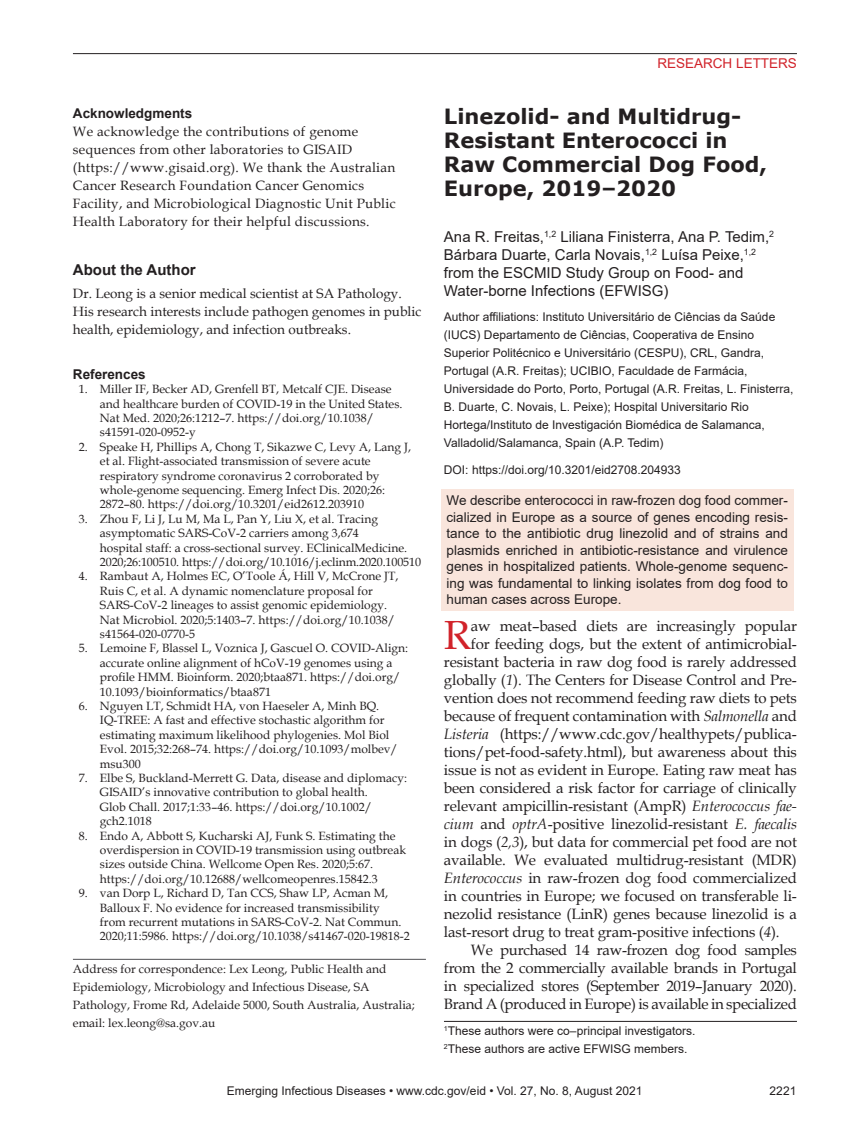
<style>
.page{position:relative;width:851px;height:1134px;background:#fff}
.page>*{position:absolute;margin:0;border:0;box-sizing:border-box;transform-origin:0 0}
.t1{font:40.8px "Book Antiqua";color:#d1232a}
.t2{font:700 21px/24px "Verdana";color:#231f20}
.t3{font:15px "Book Antiqua";letter-spacing:-.01em;color:#231f20}
.t4{font:15px/18px "Arial";color:#231f20}
.t5{font:700 15px "Arial";color:#231f20}
.t6{font:13.5px/16.5px "Arial";color:#231f20;text-align:justify}
.t7{font:13.5px/18px "Book Antiqua";letter-spacing:.02em;color:#231f20}
.t8{font:13.5px/18px "Book Antiqua";color:#231f20}
.t9{font:700 13.5px "Arial";color:#231f20}
.t10{font:13.5px "Arial";color:#d1232a}
.t11{font:12px/14.4px "Book Antiqua";color:#231f20}
.t12{font:12px/18px "Arial";color:#231f20}
.s1{font-style:italic}
</style>
<div class="page">
<hr style="left:73px;top:53px;width:723px;height:1px;background:#231f20">
<hr style="left:73px;top:959px;width:353px;height:1px;background:#636366">
<div style="left:441px;top:489px;width:353px;height:122px;background:#f9e5dc"></div>
<hr style="left:444px;top:1021px;width:353px;height:1px;background:#231f20">
<p class="t9" style="left:73px;top:104px;width:121px">Acknowledgments</p>
<p class="t7" style="left:73px;top:122px;width:324px">We acknowledge the contributions of genome sequences from other laboratories to GISAID (https://www.gisaid.org). We thank the Australian Cancer Research Foundation Cancer Genomics Facility, and Microbiological Diagnostic Unit Public Health Laboratory for their helpful discussions.</p>
<p class="t5" style="left:73px;top:259px;width:124px">About the Author</p>
<p class="t8" style="left:73px;top:284px;width:350px">Dr. Leong is a senior medical scientist at SA Pathology.<br>His research interests include pathogen genomes in public health, epidemiology, and infection outbreaks.</p>
<p class="t9" style="left:73px;top:365px;width:74px">References</p>
<p class="t11" style="left:100px;top:382px;width:304px;text-indent:-21px">1. Miller IF, Becker AD, Grenfell BT, Metcalf CJE. Disease and healthcare burden of COVID-19 in the United States.<br>Nat Med. 2020;26:1212–7. https://doi.org/10.1038/ s41591-020-0952-y</p>
<p class="t11" style="left:100px;top:439px;width:313px;text-indent:-21px">2. Speake H, Phillips A, Chong T, Sikazwe C, Levy A, Lang J, et al. Flight-associated transmission of severe acute respiratory syndrome coronavirus 2 corroborated by whole-genome sequencing. Emerg Infect Dis. 2020;26:<br>2872–80. https://doi.org/10.3201/eid2612.203910</p>
<p class="t11" style="left:100px;top:511px;width:322px;text-indent:-21px">3. Zhou F, Li J, Lu M, Ma L, Pan Y, Liu X, et al. Tracing asymptomatic SARS-CoV-2 carriers among 3,674<br>hospital staff: a cross-sectional survey. EClinicalMedicine.<br>2020;26:100510. https://doi.org/10.1016/j.eclinm.2020.100510</p>
<p class="t11" style="left:100px;top:569px;width:300px;text-indent:-21px">4. Rambaut A, Holmes EC, O’Toole Á, Hill V, McCrone JT, Ruis C, et al. A dynamic nomenclature proposal for SARS-CoV-2 lineages to assist genomic epidemiology.<br>Nat Microbiol. 2020;5:1403–7. https://doi.org/10.1038/ s41564-020-0770-5</p>
<p class="t11" style="left:100px;top:641px;width:310px;text-indent:-21px">5. Lemoine F, Blassel L, Voznica J, Gascuel O. COVID-Align: accurate online alignment of hCoV-19 genomes using a profile HMM. Bioinform. 2020;btaa871. https://doi.org/ 10.1093/bioinformatics/btaa871</p>
<p class="t11" style="left:100px;top:698px;width:299px;text-indent:-21px">6. Nguyen LT, Schmidt HA, von Haeseler A, Minh BQ.<br>IQ-TREE: A fast and effective stochastic algorithm for estimating maximum likelihood phylogenies. Mol Biol Evol. 2015;32:268–74. https://doi.org/10.1093/molbev/ msu300</p>
<p class="t11" style="left:100px;top:770px;width:308px;text-indent:-21px">7. Elbe S, Buckland-Merrett G. Data, disease and diplomacy:<br>GISAID’s innovative contribution to global health.<br>Glob Chall. 2017;1:33–46. https://doi.org/10.1002/ gch2.1018</p>
<p class="t11" style="left:100px;top:828px;width:307px;text-indent:-21px">8. Endo A, Abbott S, Kucharski AJ, Funk S. Estimating the overdispersion in COVID-19 transmission using outbreak sizes outside China. Wellcome Open Res. 2020;5:67. https://doi.org/10.12688/wellcomeopenres.15842.3</p>
<p class="t11" style="left:100px;top:886px;width:311px;text-indent:-21px">9. van Dorp L, Richard D, Tan CCS, Shaw LP, Acman M, Balloux F. No evidence for increased transmissibility<br>from recurrent mutations in SARS-CoV-2. Nat Commun.<br>2020;11:5986. https://doi.org/10.1038/s41467-020-19818-2</p>
<p class="t11" style="left:73px;top:960px;width:343px;line-height:18px">Address for correspondence: Lex Leong, Public Health and Epidemiology, Microbiology and Infectious Disease, SA Pathology, Frome Rd, Adelaide 5000, South Australia, Australia; email: lex.leong@sa.gov.au</p>
<p class="t10" style="left:657px;top:54px;width:141px">RESEARCH LETTERS</p>
<h2 class="t2" style="left:444px;top:104px;width:325px">Linezolid- and Multidrug-<br>Resistant Enterococci in<br>Raw Commercial Dog Food,<br>Europe, 2019–2020</h2>
<p class="t4" style="left:444px;top:228px;width:331px">Ana R. Freitas,<sup>1,2</sup> Liliana Finisterra, Ana P. Tedim,<sup>2<br></sup>Bárbara Duarte, Carla Novais,<sup>1,2</sup> Luísa Peixe,<sup>1,2 </sup>from the ESCMID Study Group on Food- and Water-borne Infections (EFWISG)</p>
<p class="t12" style="left:444px;top:308px;width:351px">Author affiliations: Instituto Universitário de Ciências da Saúde (IUCS) Departamento de Ciências, Cooperativa de Ensino Superior Politécnico e Universitário (CESPU), CRL, Gandra, Portugal (A.R. Freitas); UCIBIO, Faculdade de Farmácia, Universidade do Porto, Porto, Portugal (A.R. Freitas, L. Finisterra, B. Duarte, C. Novais, L. Peixe); Hospital Universitario Rio Hortega/Instituto de Investigación Biomédica de Salamanca, Valladolid/Salamanca, Spain (A.P. Tedim)</p>
<p class="t12" style="left:444px;top:461px;width:238px">DOI: https://doi.org/10.3201/eid2708.204933</p>
<p class="t6" style="left:446px;top:492px;width:343px">We describe enterococci in raw-frozen dog food commer&shy;cialized in Europe as a source of genes encoding resis&shy;tance to the antibiotic drug linezolid and of strains and plasmids enriched in antibiotic-resistance and virulence genes in hospitalized patients. Whole-genome sequenc&shy;ing was fundamental to linking isolates from dog food to human cases across Europe.</p>
<h1 class="t1" style="left:444px;top:606px;width:29px">R</h1>
<p class="t3" style="left:471px;top:615px;width:327px">aw meat–based diets are increasingly popular</p>
<p class="t3" style="left:471px;top:633px;width:327px">for feeding dogs, but the extent of antimicrobial-</p>
<p class="t3" style="left:444px;top:651px;width:354px">resistant bacteria in raw dog food is rarely addressed</p>
<p class="t3" style="left:444px;top:669px;width:354px">globally (<span class="s1">1</span>). The Centers for Disease Control and Pre-</p>
<p class="t3" style="left:444px;top:687px;width:354px">vention does not recommend feeding raw diets to pets</p>
<p class="t3" style="left:444px;top:705px;width:354px">because of frequent contamination with <span class="s1">Salmonella</span> and</p>
<p class="t3" style="left:444px;top:723px;width:354px"><span class="s1">Listeria</span> (https://www.cdc.gov/healthypets/publica-</p>
<p class="t3" style="left:444px;top:741px;width:354px">tions/pet-food-safety.html), but awareness about this</p>
<p class="t3" style="left:444px;top:759px;width:354px">issue is not as evident in Europe. Eating raw meat has</p>
<p class="t3" style="left:444px;top:777px;width:354px">been considered a risk factor for carriage of clinically</p>
<p class="t3" style="left:444px;top:795px;width:354px">relevant ampicillin-resistant (AmpR) <span class="s1">Enterococcus fae-</span></p>
<p class="t3" style="left:444px;top:813px;width:354px"><span class="s1">cium</span> and <span class="s1">optrA</span>-positive linezolid-resistant <span class="s1">E. faecalis</span></p>
<p class="t3" style="left:444px;top:831px;width:354px">in dogs (<span class="s1">2,3</span>), but data for commercial pet food are not</p>
<p class="t3" style="left:444px;top:849px;width:354px">available. We evaluated multidrug-resistant (MDR)</p>
<p class="t3" style="left:444px;top:867px;width:354px"><span class="s1">Enterococcus</span> in raw-frozen dog food commercialized</p>
<p class="t3" style="left:444px;top:885px;width:354px">in countries in Europe; we focused on transferable li-</p>
<p class="t3" style="left:444px;top:903px;width:354px">nezolid resistance (LinR) genes because linezolid is a</p>
<p class="t3" style="left:444px;top:921px;width:337px">last-resort drug to treat gram-positive infections (<span class="s1">4</span>).</p>
<p class="t3" style="left:471px;top:939px;width:327px">We purchased 14 raw-frozen dog food samples</p>
<p class="t3" style="left:444px;top:957px;width:354px">from the 2 commercially available brands in Portugal</p>
<p class="t3" style="left:444px;top:975px;width:354px">in specialized stores (September 2019–January 2020).</p>
<p class="t3" style="left:444px;top:993px;width:354px">Brand A (produced in Europe) is available in specialized</p>
<p class="t12" style="left:444px;top:1022px;width:253px"><sup>1</sup>These authors were co–principal investigators.<br><sup>2</sup>These authors are active EFWISG members.</p>
<p class="t12" style="left:227px;top:1082px;width:417px">Emerging Infectious Diseases • www.cdc.gov/eid • Vol. 27, No. 8, August 2021</p>
<p class="t12" style="left:769px;top:1082px;width:28px">2221</p>
</div>
